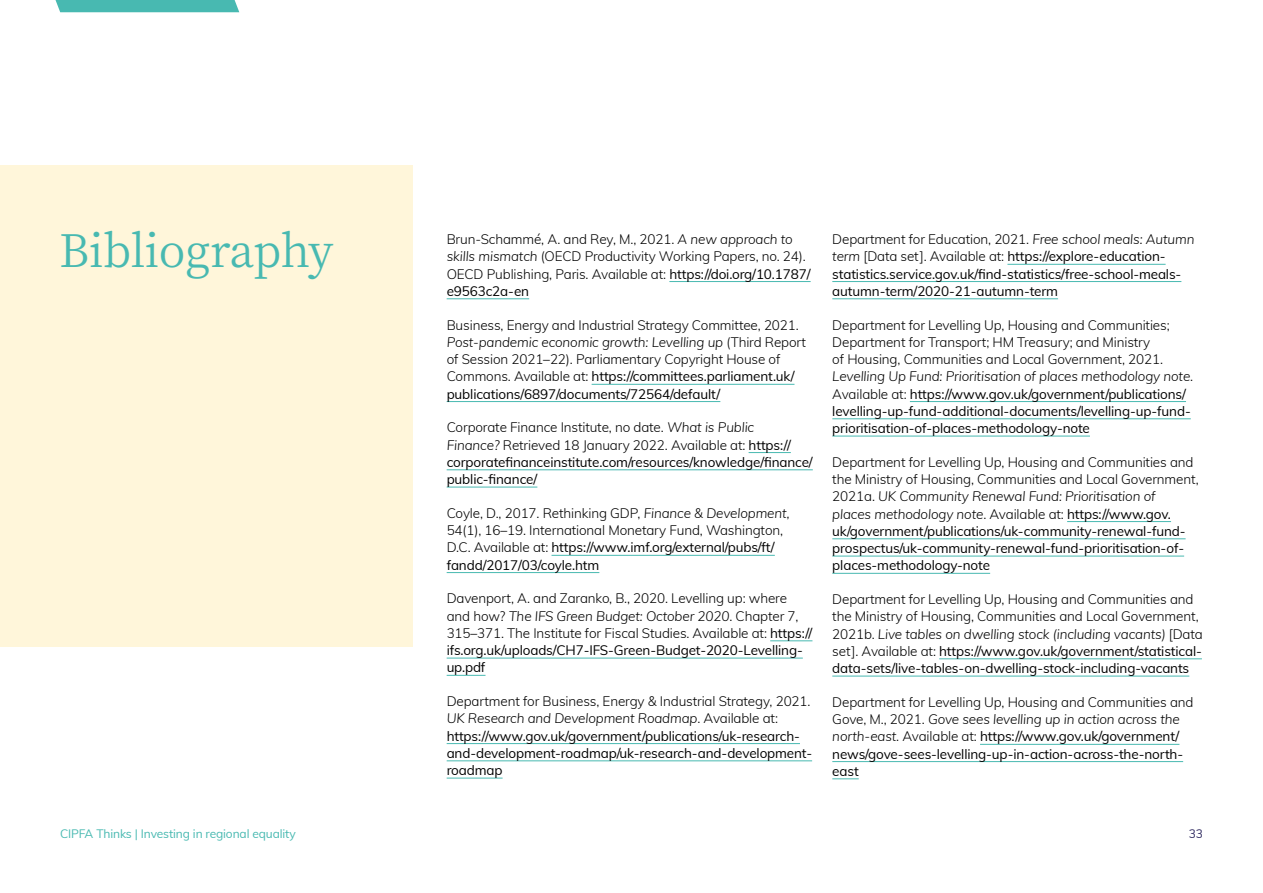
<style>
.page{position:relative;width:1263px;height:893px;background:#fff}
.page>*{position:absolute;margin:0;border:0;box-sizing:border-box;transform-origin:0 0}
.Heading_section{font:45px "Noto Serif JP";letter-spacing:-.01em;color:#48b9b1}
.Body{font:300 13.5px/17.2px "Muli";letter-spacing:-.01em;color:#000}
.Body-2{font:13.5px/17.2px "Muli";letter-spacing:-.01em;color:#000}
.t1{font:12px "Muli";letter-spacing:-.01em;color:#48b9b1}
.t2{font:12px "Muli";color:#312c62}
.s1{font-style:italic}
.s2{font-weight:400}
.s3{font-weight:300}
.s4{font-weight:300;font-style:italic}
</style>
<div class="page">
<div style="left:55px;top:0;width:184px;height:12px;background:#48b9b1"></div>
<div style="left:0;top:165px;width:412px;height:482px;background:#fff6da"></div>
<hr style="left:669px;top:281px;width:142px;height:1px;background:#48b9b1">
<hr style="left:447px;top:298px;width:82px;height:1px;background:#48b9b1">
<hr style="left:592px;top:384px;width:202px;height:1px;background:#48b9b1">
<hr style="left:447px;top:401px;width:273px;height:1px;background:#48b9b1">
<hr style="left:749px;top:452px;width:42px;height:1px;background:#48b9b1">
<hr style="left:447px;top:469px;width:366px;height:1px;background:#48b9b1">
<hr style="left:447px;top:487px;width:90px;height:1px;background:#48b9b1">
<hr style="left:551px;top:555px;width:224px;height:1px;background:#48b9b1">
<hr style="left:447px;top:572px;width:152px;height:1px;background:#48b9b1">
<hr style="left:770px;top:640px;width:42px;height:1px;background:#48b9b1">
<hr style="left:447px;top:658px;width:356px;height:1px;background:#48b9b1">
<hr style="left:447px;top:675px;width:38px;height:1px;background:#48b9b1">
<hr style="left:447px;top:743px;width:353px;height:1px;background:#48b9b1">
<hr style="left:447px;top:760px;width:365px;height:1px;background:#48b9b1">
<hr style="left:447px;top:778px;width:56px;height:1px;background:#48b9b1">
<hr style="left:1007px;top:264px;width:158px;height:1px;background:#48b9b1">
<hr style="left:832px;top:281px;width:349px;height:1px;background:#48b9b1">
<hr style="left:832px;top:298px;width:226px;height:1px;background:#48b9b1">
<hr style="left:910px;top:401px;width:276px;height:1px;background:#48b9b1">
<hr style="left:832px;top:418px;width:359px;height:1px;background:#48b9b1">
<hr style="left:832px;top:436px;width:258px;height:1px;background:#48b9b1">
<hr style="left:1067px;top:521px;width:104px;height:1px;background:#48b9b1">
<hr style="left:832px;top:538px;width:353px;height:1px;background:#48b9b1">
<hr style="left:832px;top:556px;width:352px;height:1px;background:#48b9b1">
<hr style="left:832px;top:573px;width:158px;height:1px;background:#48b9b1">
<hr style="left:939px;top:658px;width:263px;height:1px;background:#48b9b1">
<hr style="left:832px;top:676px;width:357px;height:1px;background:#48b9b1">
<hr style="left:980px;top:744px;width:199px;height:1px;background:#48b9b1">
<hr style="left:832px;top:761px;width:351px;height:1px;background:#48b9b1">
<svg style="left:832px;top:778px;width:27px;height:1px"></svg>
<p class="Heading_section" style="left:59px;top:225px;width:276px">Bibliography</p>
<p class="Body" style="left:447px;top:230px;width:365px">Brun-Schammé, A. and Rey, M., 2021. <span class="s1">A new approach to skills mismatch</span> (OECD Productivity Working Papers, no. 24).<br>OECD Publishing, Paris. Available at: <span class="s2">https://doi.org/10.1787/ e9563c2a-en</span></p>
<p class="Body" style="left:447px;top:315px;width:361px">Business, Energy and Industrial Strategy Committee, 2021.<br><span class="s1">Post-pandemic economic growth: Levelling up</span> (Third Report of Session 2021–22). Parliamentary Copyright House of Commons. Available at: <span class="s2">https://committees.parliament.uk/ publications/6897/documents/72564/default/</span></p>
<p class="Body-2" style="left:447px;top:418px;width:368px"><span class="s3">Corporate Finance Institute, no date.</span> <span class="s4">What is Public<br>Finance?</span> <span class="s3">Retrieved 18 January 2022. Available at:</span> https:// corporatefinanceinstitute.com/resources/knowledge/finance/ public-finance/</p>
<p class="Body" style="left:447px;top:504px;width:345px">Coyle, D., 2017. Rethinking GDP, <span class="s1">Finance &amp; Development, </span>54(1), 16–19. International Monetary Fund, Washington, D.C. Available at: <span class="s2">https://www.imf.org/external/pubs/ft/ fandd/2017/03/coyle.htm</span></p>
<p class="Body" style="left:447px;top:589px;width:367px">Davenport, A. and Zaranko, B., 2020. Levelling up: where and how? <span class="s1">The IFS Green Budget: October 2020</span>. Chapter 7, 315–371. The Institute for Fiscal Studies. Available at: <span class="s2">https:// ifs.org.uk/uploads/CH7-IFS-Green-Budget-2020-Levelling&shy;up.pdf</span></p>
<p class="Body-2" style="left:447px;top:692px;width:367px"><span class="s3">Department for Business, Energy &amp; Industrial Strategy, 2021.<br></span><span class="s4">UK Research and Development Roadmap</span><span class="s3">. Available at: </span>https://www.gov.uk/government/publications/uk-research&shy;and-development-roadmap/uk-research-and-development&shy;roadmap</p>
<p class="Body-2" style="left:832px;top:230px;width:364px"><span class="s3">Department for Education, 2021.</span> <span class="s4">Free school meals: Autumn term</span> <span class="s3">[Data set]. Available at:</span> https://explore-education&shy;statistics.service.gov.uk/find-statistics/free-school-meals&shy;autumn-term/2020-21-autumn-term</p>
<p class="Body" style="left:832px;top:315px;width:362px">Department for Levelling Up, Housing and Communities; Department for Transport; HM Treasury; and Ministry<br>of Housing, Communities and Local Government, 2021.<br><span class="s1">Levelling Up Fund: Prioritisation of places methodology note</span>.<br>Available at: <span class="s2">https://www.gov.uk/government/publications/ levelling-up-fund-additional-documents/levelling-up-fund&shy;prioritisation-of-places-methodology-note</span></p>
<p class="Body-2" style="left:832px;top:453px;width:368px"><span class="s3">Department for Levelling Up, Housing and Communities and the Ministry of Housing, Communities and Local Government, 2021a.</span> <span class="s4">UK Community Renewal Fund: Prioritisation of<br>places methodology note</span><span class="s3">. Available at:</span> https://www.gov. uk/government/publications/uk-community-renewal-fund&shy;prospectus/uk-community-renewal-fund-prioritisation-of&shy;places-methodology-note</p>
<p class="Body" style="left:832px;top:590px;width:372px">Department for Levelling Up, Housing and Communities and the Ministry of Housing, Communities and Local Government, 2021b. <span class="s1">Live tables on dwelling stock (including vacants)</span> [Data set]. Available at: <span class="s2">https://www.gov.uk/government/statistical&shy;data-sets/live-tables-on-dwelling-stock-including-vacants</span></p>
<p class="Body-2" style="left:832px;top:693px;width:363px"><span class="s3">Department for Levelling Up, Housing and Communities and Gove, M., 2021.</span> <span class="s4">Gove sees levelling up in action across the north-east</span><span class="s3">. Available at:</span> https://www.gov.uk/government/ news/gove-sees-levelling-up-in-action-across-the-north&shy;east</p>
<p class="t1" style="left:60px;top:825px;width:237px">CIPFA Thinks | Investing in regional equality</p>
<p class="t2" style="left:1189px;top:825px;width:16px">33</p>
</div>
